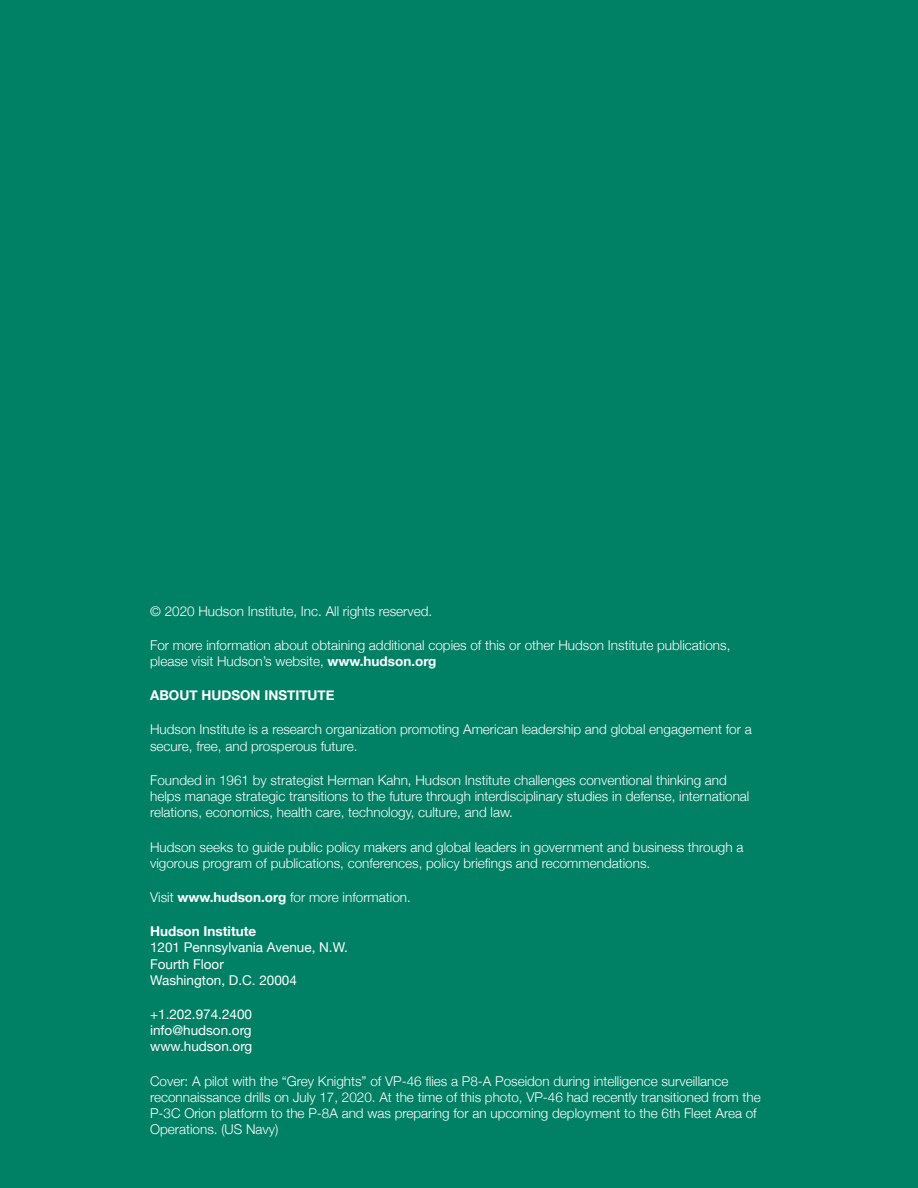
<style>
.page{position:relative;width:918px;height:1188px;background:#008065}
.page>*{position:absolute;margin:0;border:0;box-sizing:border-box;transform-origin:0 0}
.t1{font:300 13.5px/16.2px "Helvetica Neue";color:#fff}
.t2{font:13.5px/16.2px "Helvetica Neue";color:#fff}
.t3{font:700 13.5px "Helvetica Neue";color:#fff}
.s1{font-weight:700}
</style>
<div class="page">
<p class="t1" style="left:150px;top:602px;width:284px">© 2020 Hudson Institute, Inc. All rights reserved.</p>
<p class="t1" style="left:150px;top:636px;width:582px">For more information about obtaining additional copies of this or other Hudson Institute publications, please visit Hudson’s website, <span class="s1">www.hudson.org</span></p>
<p class="t3" style="left:150px;top:685px;width:186px">ABOUT HUDSON INSTITUTE</p>
<p class="t1" style="left:150px;top:721px;width:603px">Hudson Institute is a research organization promoting American leadership and global engagement for a secure, free, and prosperous future.</p>
<p class="t1" style="left:150px;top:771px;width:601px">Founded in 1961 by strategist Herman Kahn, Hudson Institute challenges conventional thinking and helps manage strategic transitions to the future through interdisciplinary studies in defense, international relations, economics, health care, technology, culture, and law.</p>
<p class="t1" style="left:150px;top:838px;width:595px">Hudson seeks to guide public policy makers and global leaders in government and business through a vigorous program of publications, conferences, policy briefings and recommendations.</p>
<p class="t1" style="left:150px;top:888px;width:262px">Visit <span class="s1">www.hudson.org</span> for more information.</p>
<p class="t3" style="left:150px;top:921px;width:108px">Hudson Institute</p>
<p class="t2" style="left:150px;top:940px;width:199px">1201 Pennsylvania Avenue, N.W.<br>Fourth Floor<br>Washington, D.C. 20004</p>
<p class="t2" style="left:150px;top:1007px;width:104px;text-align:justify">+1.202.974.2400 info@hudson.org www.hudson.org</p>
<p class="t1" style="left:150px;top:1072px;width:612px">Cover: A pilot with the “Grey Knights” of VP-46 flies a P8-A Poseidon during intelligence surveillance reconnaissance drills on July 17, 2020. At the time of this photo, VP-46 had recently transitioned from the P-3C Orion platform to the P-8A and was preparing for an upcoming deployment to the 6th Fleet Area of Operations. (US Navy)</p>
</div>
